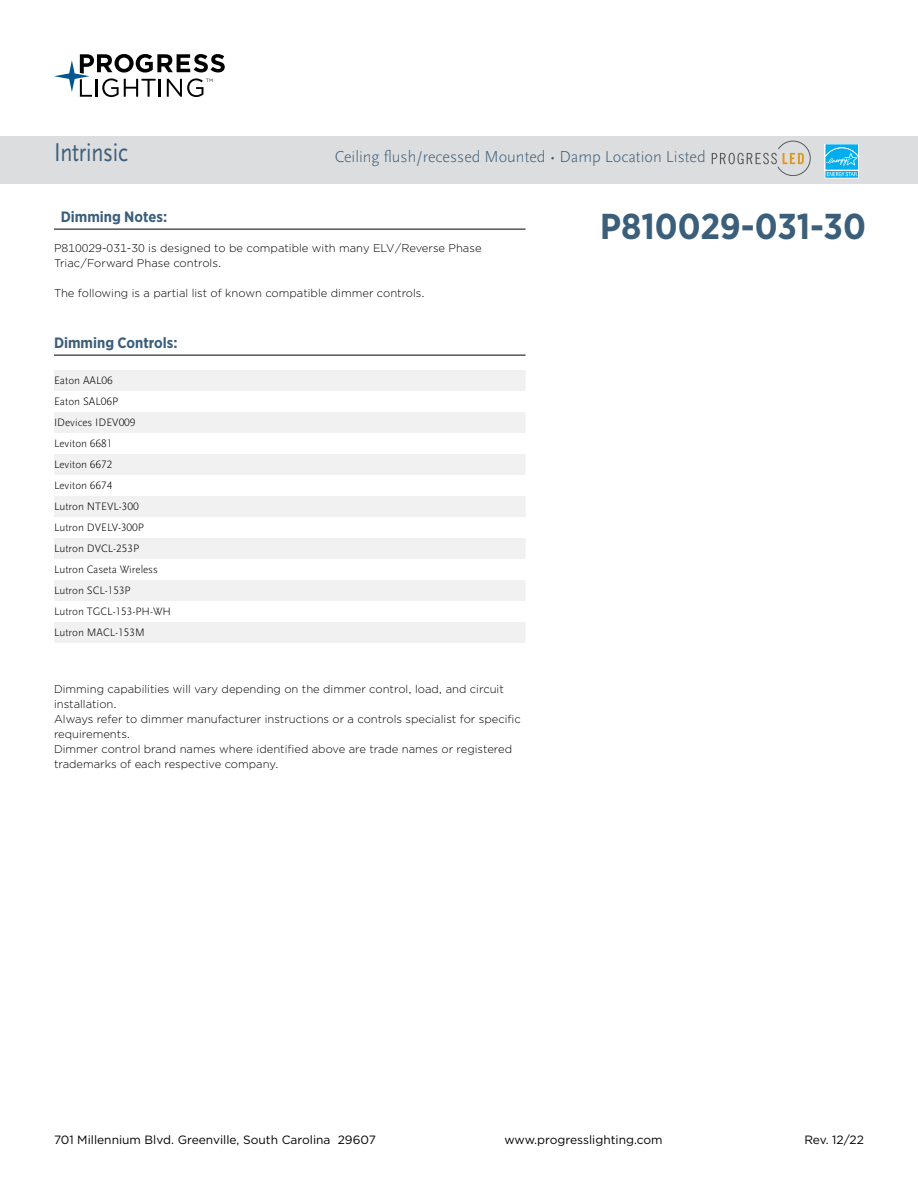
<style>
.page{position:relative;width:918px;height:1188px;background:#fff}
.page>*{position:absolute;margin:0;border:0;box-sizing:border-box;transform-origin:0 0}
.t1{font:700 36px "Gotham Narrow";color:#3b5e7b}
.t2{font:27px "Scala Sans Pro";letter-spacing:-.01em;color:#3b5e7b;scale:.82 1}
.t3{font:300 16.5px "Scala Sans Pro";color:#3b5e7b}
.t4{font:700 15px "Gotham Narrow";color:#3b5e7b}
.t5{font:12px "Gotham";color:#000}
.t6{font:300 11.25px/15px "Gotham";color:#000}
.t7{font:300 11.25px/21px "Scala Sans Pro";color:#000}
</style>
<div class="page">
<svg style="left:54px;top:54px;width:171px;height:43px"></svg>
<hr style="left:54px;top:229px;width:472px;height:1px;background:#000">
<hr style="left:54px;top:355px;width:472px;height:1px;background:#000">
<div style="left:54px;top:370px;width:472px;height:21px;background:#f1f1f2"></div>
<div style="left:54px;top:412px;width:472px;height:21px;background:#f1f1f2"></div>
<div style="left:54px;top:454px;width:472px;height:21px;background:#f1f1f2"></div>
<div style="left:54px;top:496px;width:472px;height:21px;background:#f1f1f2"></div>
<div style="left:54px;top:538px;width:472px;height:21px;background:#f1f1f2"></div>
<div style="left:54px;top:580px;width:472px;height:21px;background:#f1f1f2"></div>
<div style="left:54px;top:622px;width:472px;height:21px;background:#f1f1f2"></div>
<div style="left:0;top:137px;width:918px;height:47px;background:#dcddde"></div>
<svg style="left:712px;top:141px;width:98px;height:35px"></svg>
<svg style="left:825px;top:144px;width:34px;height:35px"></svg>
<h2 class="t2" style="left:54px;top:137px;width:92px">Intrinsic</h2>
<h3 class="t3" style="left:335px;top:147px;width:373px">Ceiling flush/recessed Mounted • Damp Location Listed</h3>
<h3 class="t4" style="left:61px;top:207px;width:108px">Dimming Notes:</h3>
<p class="t6" style="left:54px;top:240px;width:429px">P810029-031-30 is designed to be compatible with many ELV/Reverse Phase<br>Triac/Forward Phase controls.</p>
<p class="t6" style="left:54px;top:285px;width:372px">The following is a partial list of known compatible dimmer controls.</p>
<h3 class="t4" style="left:54px;top:333px;width:125px">Dimming Controls:</h3>
<p class="t7" style="left:54px;top:370px;width:119px">Eaton AAL06<br>Eaton SAL06P<br>IDevices IDEV009<br>Leviton 6681<br>Leviton 6672<br>Leviton 6674<br>Lutron NTEVL-300<br>Lutron DVELV-300P<br>Lutron DVCL-253P<br>Lutron Caseta Wireless<br>Lutron SCL-153P<br>Lutron TGCL-153-PH-WH<br>Lutron MACL-153M</p>
<p class="t6" style="left:54px;top:681px;width:468px">Dimming capabilities will vary depending on the dimmer control, load, and circuit installation.<br>Always refer to dimmer manufacturer instructions or a controls specialist for specific requirements.<br>Dimmer control brand names where identified above are trade names or registered trademarks of each respective company.</p>
<h1 class="t1" style="left:600px;top:203px;width:267px">P810029-031-30</h1>
<p class="t5" style="left:54px;top:1132px;width:323px">701 Millennium Blvd. Greenville, South Carolina 29607</p>
<p class="t5" style="left:504px;top:1132px;width:160px">www.progresslighting.com</p>
<p class="t5" style="left:804px;top:1132px;width:61px">Rev. 12/22</p>
</div>
